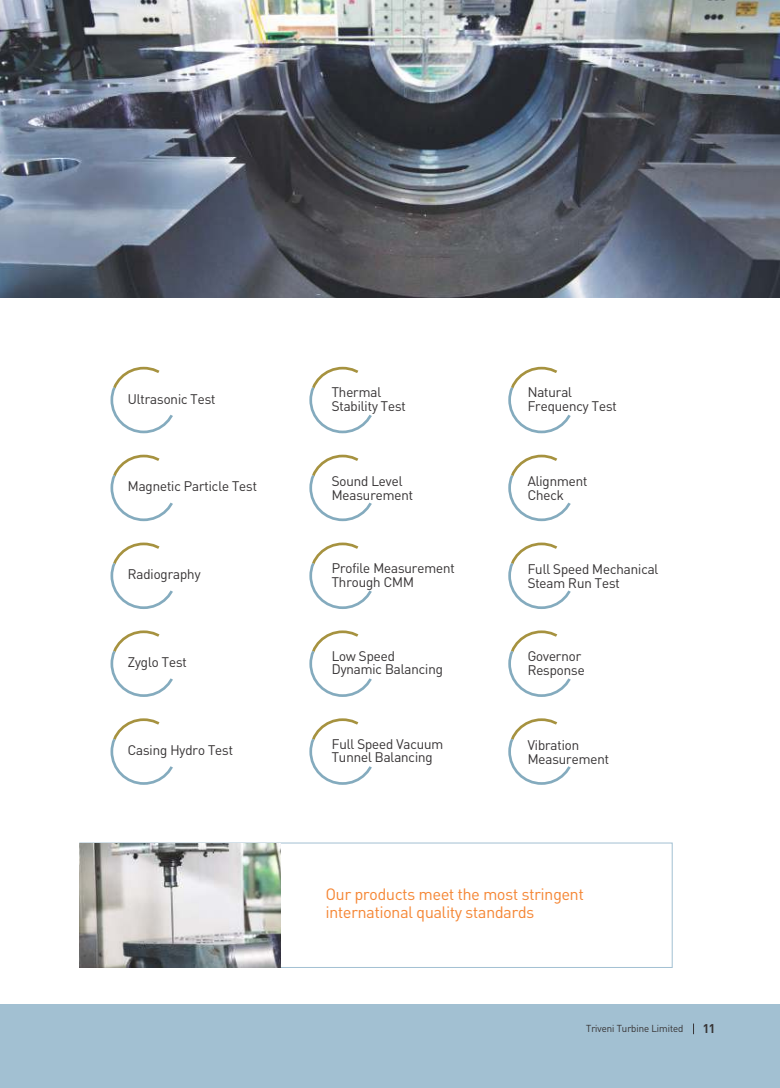
<style>
.page{position:relative;width:780px;height:1088px;background:#fff}
.page>*{position:absolute;margin:0;border:0;box-sizing:border-box;transform-origin:0 0}
.t1{font:16.25px/17.8px "Sapient Sans";color:#f58634}
.t2{font:13.75px/13.6px "Sapient Sans";color:#373435}
.t3{font:700 12.5px "Sapient Sans";color:#373435}
.t4{font:10px "Sapient Sans";color:#373435}
</style>
<div class="page">
<div style="left:0;top:1004px;width:780px;height:84px;background:#a2c0d2"></div>
<img style="left:0;top:0;width:780px;height:298px">
<svg style="left:309px;top:367px;width:63px;height:66px"></svg>
<svg style="left:309px;top:455px;width:63px;height:66px"></svg>
<svg style="left:309px;top:542px;width:63px;height:67px"></svg>
<svg style="left:309px;top:630px;width:63px;height:67px"></svg>
<svg style="left:309px;top:718px;width:63px;height:67px"></svg>
<svg style="left:110px;top:455px;width:63px;height:66px"></svg>
<svg style="left:110px;top:542px;width:63px;height:67px"></svg>
<svg style="left:110px;top:630px;width:63px;height:67px"></svg>
<svg style="left:110px;top:718px;width:63px;height:67px"></svg>
<svg style="left:110px;top:367px;width:63px;height:66px"></svg>
<svg style="left:508px;top:367px;width:63px;height:66px"></svg>
<svg style="left:508px;top:455px;width:63px;height:66px"></svg>
<svg style="left:508px;top:542px;width:63px;height:67px"></svg>
<svg style="left:508px;top:630px;width:63px;height:67px"></svg>
<svg style="left:508px;top:718px;width:63px;height:67px"></svg>
<div style="left:79px;top:843px;width:593px;height:125px;border:1px solid #a2c0d2"></div>
<img style="left:79px;top:843px;width:202px;height:124px">
<p class="t2" style="left:128px;top:392px;width:89px">Ultrasonic Test</p>
<p class="t2" style="left:128px;top:479px;width:131px">Magnetic Particle Test</p>
<p class="t2" style="left:128px;top:567px;width:74px">Radiography</p>
<p class="t2" style="left:128px;top:655px;width:60px">Zyglo Test</p>
<p class="t2" style="left:128px;top:742px;width:106px">Casing Hydro Test</p>
<p class="t2" style="left:332px;top:385px;width:75px">Thermal<br>Stability Test</p>
<p class="t2" style="left:527px;top:385px;width:90px">Natural<br>Frequency Test</p>
<p class="t2" style="left:332px;top:474px;width:83px">Sound Level<br>Measurement</p>
<p class="t2" style="left:527px;top:474px;width:61px">Alignment<br>Check</p>
<p class="t2" style="left:332px;top:561px;width:124px">Profile Measurement<br>Through CMM</p>
<p class="t2" style="left:527px;top:562px;width:132px">Full Speed Mechanical<br>Steam Run Test</p>
<p class="t2" style="left:332px;top:649px;width:113px">Low Speed<br>Dynamic Balancing</p>
<p class="t2" style="left:527px;top:649px;width:58px">Governor<br>Response</p>
<p class="t2" style="left:332px;top:737px;width:113px">Full Speed Vacuum<br>Tunnel Balancing</p>
<p class="t2" style="left:527px;top:738px;width:83px">Vibration<br>Measurement</p>
<p class="t1" style="left:326px;top:885px;width:259px">Our products meet the most stringent international quality standards</p>
<p class="t4" style="left:586px;top:1022px;width:99px">Triveni Turbine Limited</p>
<p class="t3" style="left:703px;top:1020px;width:13px">11</p>
</div>
